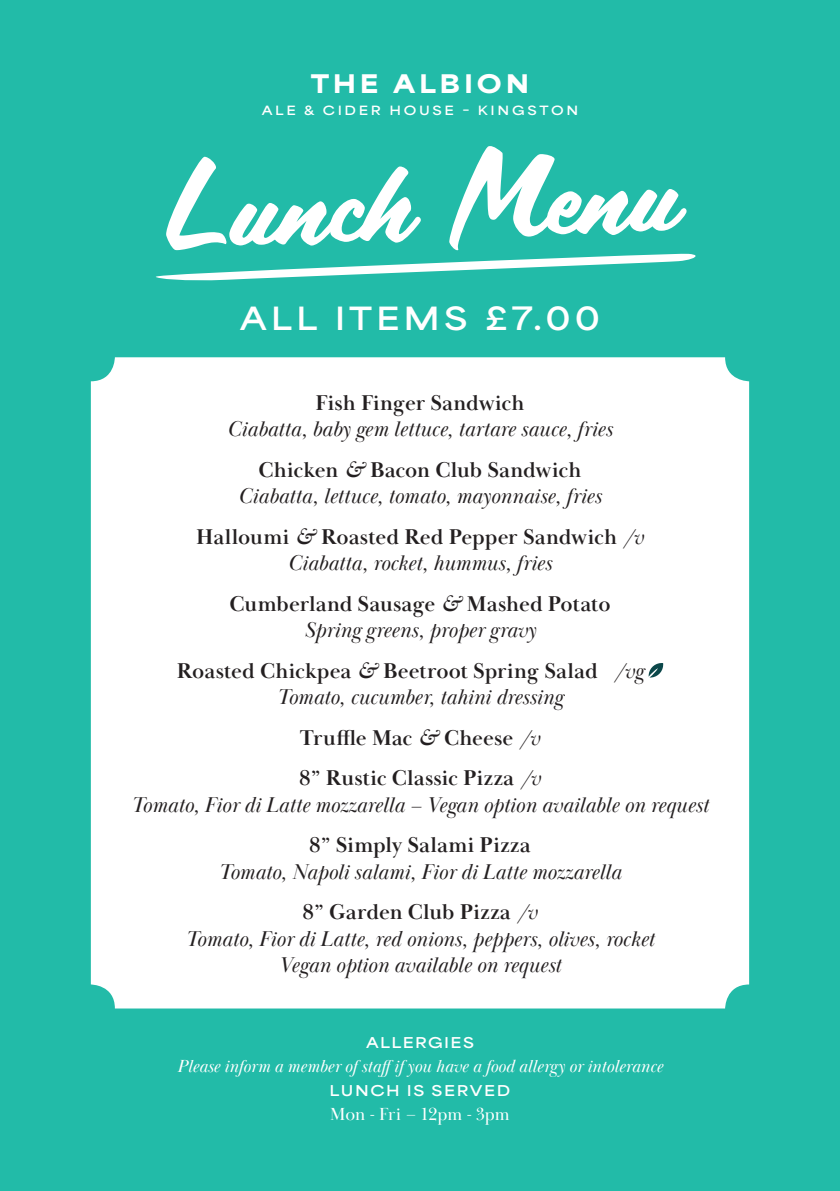
<style>
.page{position:relative;width:840px;height:1191px;background:#fff}
.page>*{position:absolute;margin:0;border:0;box-sizing:border-box;transform-origin:0 0}
.t1{font:108px "Scriptorama JF Tradeshow";color:#fff}
.t2{font:700 30px "Area Extended";letter-spacing:.13em;color:#fff}
.t3{font:900 24px "Area Extended";letter-spacing:.155em;color:#fff}
.t4{font:italic 22px/26.4px "Baskerville Display PT";color:#231f20;text-align:center}
.t5{font:700 22px/26.4px "Baskerville Display PT";color:#231f20;text-align:center}
.t6{font:italic 18px "Baskerville Display PT";color:#fff}
.t7{font:18px "Baskerville Display PT";color:#fff}
.t8{font:700 14px "Area Extended";letter-spacing:.1em;color:#fff}
.t9{font:700 12px "Area Extended";letter-spacing:.225em;color:#fff}
.s1{font-weight:700;font-style:normal}
.s2{font-weight:700}
.s3{font-style:italic}
.s4{font-weight:400;font-style:italic}
</style>
<div class="page">
<div style="left:0;top:0;width:839px;height:1191px;background:#22bba8"></div>
<div style="left:91px;top:357px;width:657px;height:651px;background:#fff;border-radius:24px"></div>
<svg style="left:648px;top:663px;width:15px;height:14px"></svg>
<svg style="left:155px;top:253px;width:541px;height:28px"></svg>
<p class="t3" style="left:310px;top:61px;width:220px">THE ALBION</p>
<p class="t9" style="left:261px;top:99px;width:318px">ALE &amp; CIDER HOUSE – KINGSTON</p>
<p class="t1" style="left:158px;top:133px;width:518px;rotate:-2deg">Lunch Menu</p>
<p class="t2" style="left:240px;top:291px;width:361px">ALL ITEMS £7.00</p>
<p class="t4" style="left:227px;top:390px;width:386px"><span class="s1">Fish Finger Sandwich<br></span>Ciabatta, baby gem lettuce, tartare sauce, fries</p>
<p class="t4" style="left:238px;top:457px;width:364px"><span class="s1">Chicken</span> <span class="s2">&amp;</span> <span class="s1">Bacon Club Sandwich<br></span>Ciabatta, lettuce, tomato, mayonnaise, fries</p>
<p class="t5" style="left:196px;top:524px;width:448px">Halloumi <span class="s3">&amp;</span> Roasted Red Pepper Sandwich <span class="s4">/v<br>Ciabatta, rocket, hummus, fries</span></p>
<p class="t5" style="left:229px;top:591px;width:382px">Cumberland Sausage <span class="s3">&amp;</span> Mashed Potato<br><span class="s4">Spring greens, proper gravy</span></p>
<p class="t5" style="left:277px;top:658px;width:367px;text-align:left;text-indent:-100px">Roasted Chickpea <span class="s3">&amp;</span> Beetroot Spring Salad <span class="s4">/vg<br>Tomato, cucumber, tahini dressing</span></p>
<p class="t5" style="left:300px;top:725px;width:241px">Truffle Mac <span class="s3">&amp;</span> Cheese <span class="s4">/v</span></p>
<p class="t4" style="left:131px;top:766px;width:578px"><span class="s1">8” Rustic Classic Pizza</span> /v<br>Tomato, Fior di Latte mozzarella – Vegan option available on request</p>
<p class="t4" style="left:219px;top:833px;width:403px"><span class="s1">8” Simply Salami Pizza<br></span>Tomato, Napoli salami, Fior di Latte mozzarella</p>
<p class="t4" style="left:185px;top:900px;width:470px"><span class="s1">8” Garden Club Pizza</span> /v<br>Tomato, Fior di Latte, red onions, peppers, olives, rocket<br>Vegan option available on request</p>
<p class="t8" style="left:366px;top:1030px;width:109px">ALLERGIES</p>
<p class="t6" style="left:177px;top:1056px;width:487px">Please inform a member of staffif you have a food allergy or intolerance</p>
<p class="t8" style="left:329px;top:1078px;width:182px">LUNCH IS SERVED</p>
<p class="t7" style="left:330px;top:1103px;width:181px">Mon - Fri – 12pm - 3pm</p>
</div>
